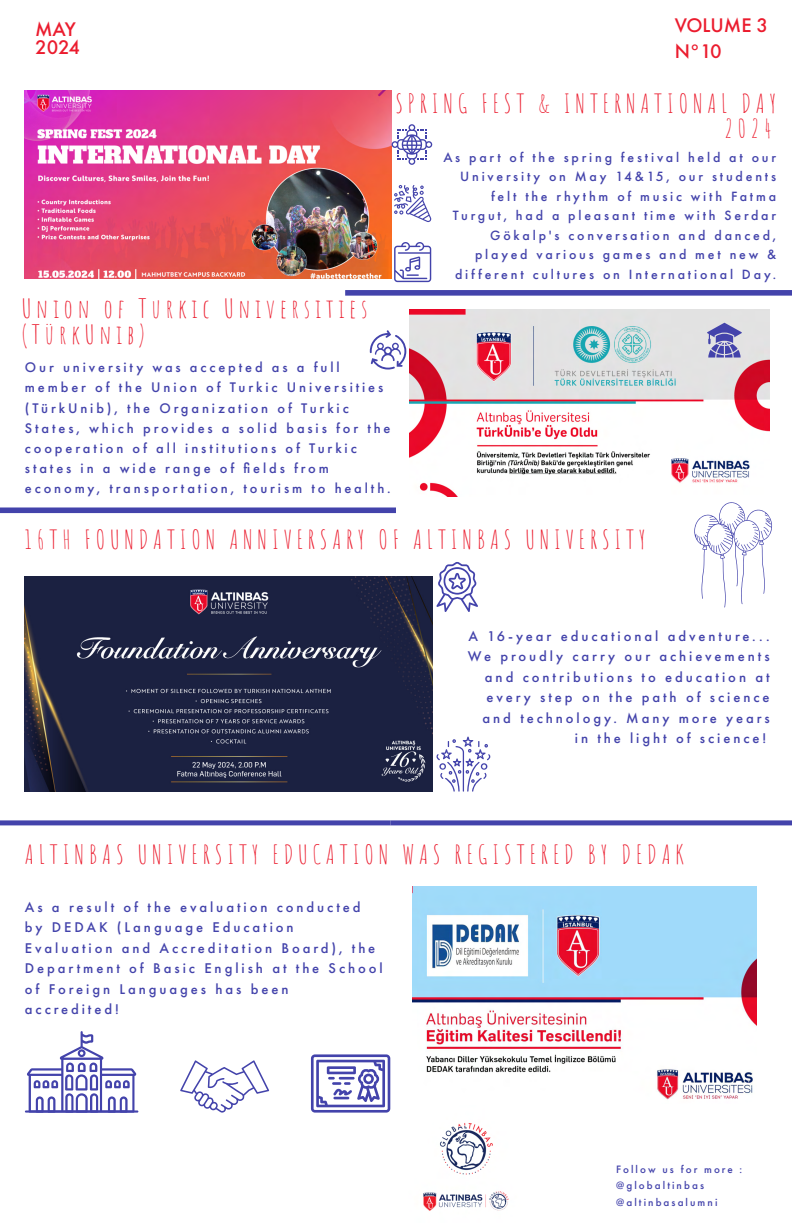
<style>
.page{position:relative;width:792px;height:1224px;background:#fff}
.page>*{position:absolute;margin:0;border:0;box-sizing:border-box;transform-origin:0 0}
.t1{font:25.8px/25.3px "Amatic SC";letter-spacing:.185em;color:#eb1c2e}
.t2{font:25.6px "Amatic SC";letter-spacing:.185em;color:#eb1c2e}
.t3{font:25.5px/25px "Amatic SC";letter-spacing:.185em;color:#eb1c2e;text-align:right}
.t4{font:500 20.5px/17.7px "Futura PT";color:#eb1c2e}
.t5{font:500 20.4px/26.2px "Futura PT";color:#eb1c2e}
.t6{font:500 14.6px/20.5px "Futura PT";letter-spacing:.2em;color:#4343ab}
.t7{font:500 14.5px/20.2px "Futura PT";letter-spacing:.2em;color:#4343ab}
.t8{font:500 14px/19.5px "Futura PT";letter-spacing:.2em;color:#4343ab;text-align:right}
.t9{font:500 11.1px/16.2px "Futura PT";letter-spacing:.185em;color:#4343ab}
</style>
<div class="page">
<div style="left:390px;top:820px;width:402px;height:5px;background:#4343ab"></div>
<div style="left:0;top:820px;width:390px;height:5px;background:#4343ab"></div>
<div style="left:345px;top:290px;width:447px;height:6px;background:#4343ab"></div>
<div style="left:0;top:507px;width:396px;height:6px;background:#4343ab"></div>
<img style="left:423px;top:1123px;width:86px;height:88px">
<img style="left:412px;top:887px;width:344px;height:213px">
<img style="left:410px;top:310px;width:359px;height:187px">
<img style="left:25px;top:91px;width:366px;height:188px">
<img style="left:25px;top:576px;width:407px;height:216px">
<svg style="left:394px;top:242px;width:37px;height:40px"></svg>
<svg style="left:394px;top:185px;width:37px;height:37px"></svg>
<svg style="left:707px;top:323px;width:34px;height:35px"></svg>
<svg style="left:694px;top:502px;width:78px;height:105px"></svg>
<svg style="left:180px;top:1060px;width:89px;height:53px"></svg>
<hr style="left:25px;top:1110px;width:113px;height:3px;background:#4343ab">
<svg style="left:27px;top:1031px;width:109px;height:82px"></svg>
<svg style="left:436px;top:562px;width:42px;height:50px"></svg>
<svg style="left:311px;top:1054px;width:79px;height:59px"></svg>
<svg style="left:391px;top:124px;width:41px;height:41px"></svg>
<svg style="left:370px;top:330px;width:36px;height:40px"></svg>
<svg style="left:436px;top:736px;width:54px;height:56px"></svg>
<h3 class="t4" style="left:35px;top:21px;width:47px">MAY<br>2024</h3>
<h3 class="t5" style="left:674px;top:12px;width:95px">VOLUME 3<br>N°10</h3>
<h3 class="t3" style="left:395px;top:90px;width:382px">SPRING FEST &amp; INTERNATIONAL DAY<br>2024</h3>
<h1 class="t1" style="left:22px;top:295px;width:347px">Union of Turkic Universities (TürkUnib)</h1>
<p class="t7" style="left:25px;top:357px;width:367px">Our university was accepted as a full member of the Union of Turkic Universities (TürkUnib), the Organization of Turkic States, which provides a solid basis for the cooperation of all institutions of Turkic states in a wide range of fields from economy, transportation, tourism to health.</p>
<p class="t8" style="left:443px;top:147px;width:334px">As part of the spring festival held at our University on May 14&amp;15, our students felt the rhythm of music with Fatma Turgut, had a pleasant time with Serdar Gökalp's conversation and danced, played various games and met new &amp; different cultures on International Day.</p>
<h3 class="t3" style="left:25px;top:525px;width:622px">16TH FOUNDATION ANNIVERSARY OF ALTINBAS UNIVERSITY</h3>
<p class="t6" style="left:467px;top:626px;width:303px;text-align:right">A 16-year educational adventure...<br>We proudly carry our achievements and contributions to education at every step on the path of science and technology. Many more years in the light of science!</p>
<h2 class="t2" style="left:25px;top:836px;width:660px">ALTINBAS UNIVERSITY EDUCATION WAS REGISTERED BY DEDAK</h2>
<p class="t6" style="left:25px;top:897px;width:359px">As a result of the evaluation conducted<br>by DEDAK (Language Education<br>Evaluation and Accreditation Board), the<br>Department of Basic English at the School of Foreign Languages has been accredited!</p>
<p class="t9" style="left:616px;top:1161px;width:127px">Follow us for more : @globaltinbas @altinbasalumni</p>
</div>
